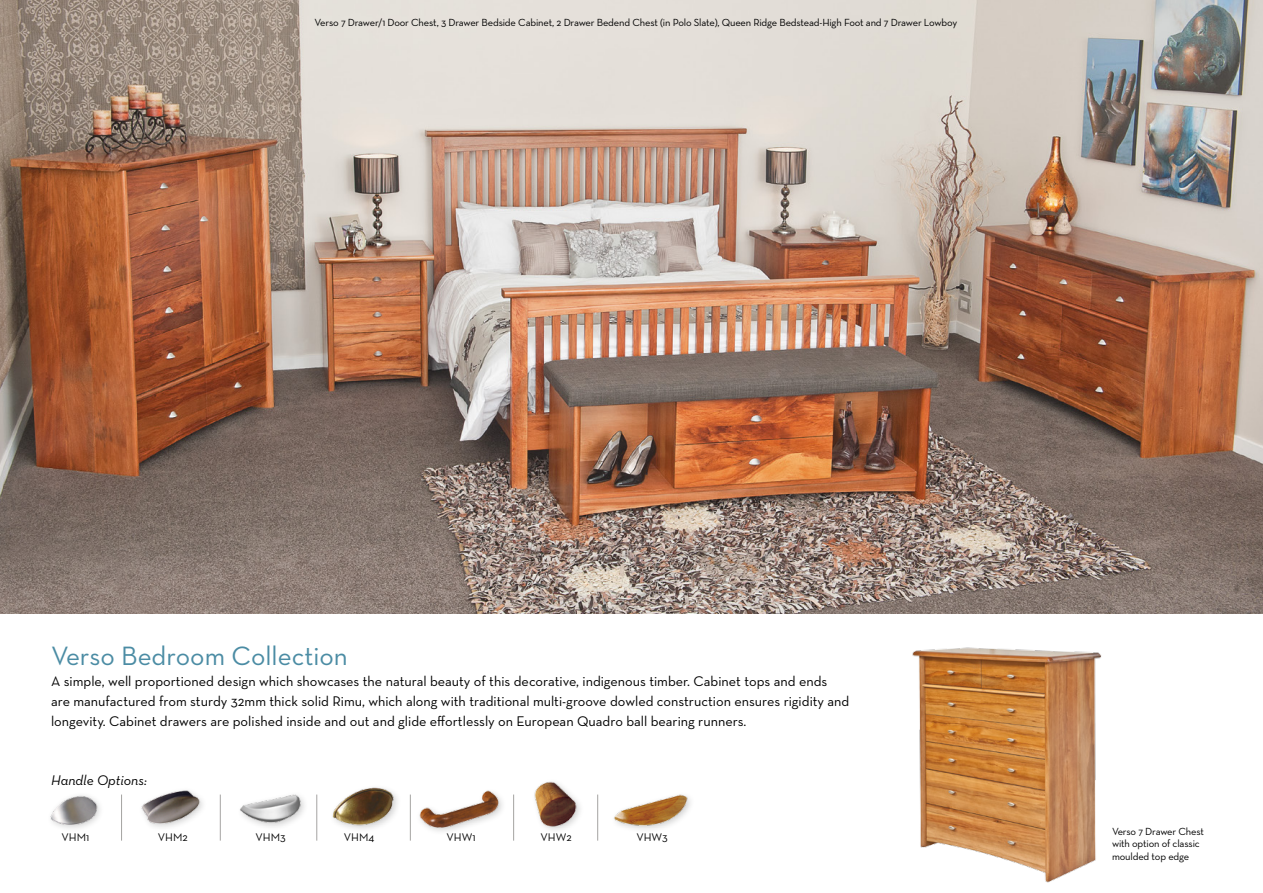
<style>
.page{position:relative;width:1263px;height:893px;background:#fff}
.page>*{position:absolute;margin:0;border:0;box-sizing:border-box;transform-origin:0 0}
.t1{font:27px "Neutra Text";color:#4b8ca4}
.t2{font:14.25px/20.2px "Neutra Text";color:#000}
.t3{font:italic 14.25px "Neutra Text";color:#000}
.t4{font:11.25px "Neutra Text";color:#000}
.t5{font:10.5px "Neutra Text";letter-spacing:-.015em;color:#000}
</style>
<div class="page">
<img style="left:0;top:0;width:1263px;height:613px">
<img style="left:332px;top:787px;width:65px;height:41px">
<img style="left:50px;top:795px;width:50px;height:34px">
<img style="left:141px;top:790px;width:62px;height:37px">
<img style="left:240px;top:794px;width:64px;height:33px">
<img style="left:419px;top:790px;width:81px;height:39px">
<img style="left:534px;top:781px;width:46px;height:49px">
<img style="left:614px;top:794px;width:77px;height:36px">
<hr style="left:121px;top:794px;width:1px;height:47px;background:#484642">
<hr style="left:220px;top:794px;width:1px;height:47px;background:#484642">
<hr style="left:316px;top:794px;width:1px;height:47px;background:#484642">
<hr style="left:410px;top:794px;width:1px;height:47px;background:#484642">
<hr style="left:513px;top:794px;width:1px;height:47px;background:#484642">
<hr style="left:597px;top:794px;width:1px;height:47px;background:#484642">
<img style="left:912px;top:647px;width:190px;height:236px">
<p class="t5" style="left:315px;top:16px;width:644px">Verso 7 Drawer/1 Door Chest, 3 Drawer Bedside Cabinet, 2 Drawer Bedend Chest (in Polo Slate), Queen Ridge Bedstead-High Foot and 7 Drawer Lowboy</p>
<p class="t1" style="left:51px;top:640px;width:298px">Verso Bedroom Collection</p>
<p class="t2" style="left:51px;top:670px;width:800px">A simple, well proportioned design which showcases the natural beauty of this decorative, indigenous timber. Cabinet tops and ends are manufactured from sturdy 32mm thick solid Rimu, which along with traditional multi-groove dowled construction ensures rigidity and longevity. Cabinet drawers are polished inside and out and glide effortlessly on European Quadro ball bearing runners.</p>
<p class="t3" style="left:51px;top:771px;width:97px">Handle Options:</p>
<p class="t4" style="left:62px;top:831px;width:29px">VHM1</p>
<p class="t4" style="left:158px;top:831px;width:31px">VHM2</p>
<p class="t4" style="left:256px;top:831px;width:32px">VHM3</p>
<p class="t4" style="left:344px;top:831px;width:32px">VHM4</p>
<p class="t4" style="left:446px;top:831px;width:31px">VHW1</p>
<p class="t4" style="left:540px;top:831px;width:33px">VHW2</p>
<p class="t4" style="left:636px;top:831px;width:33px">VHW3</p>
<p class="t5" style="left:1112px;top:825px;width:93px">Verso 7 Drawer Chest</p>
<p class="t5" style="left:1112px;top:837px;width:89px">with option of classic</p>
<p class="t5" style="left:1112px;top:850px;width:79px">moulded top edge</p>
</div>
